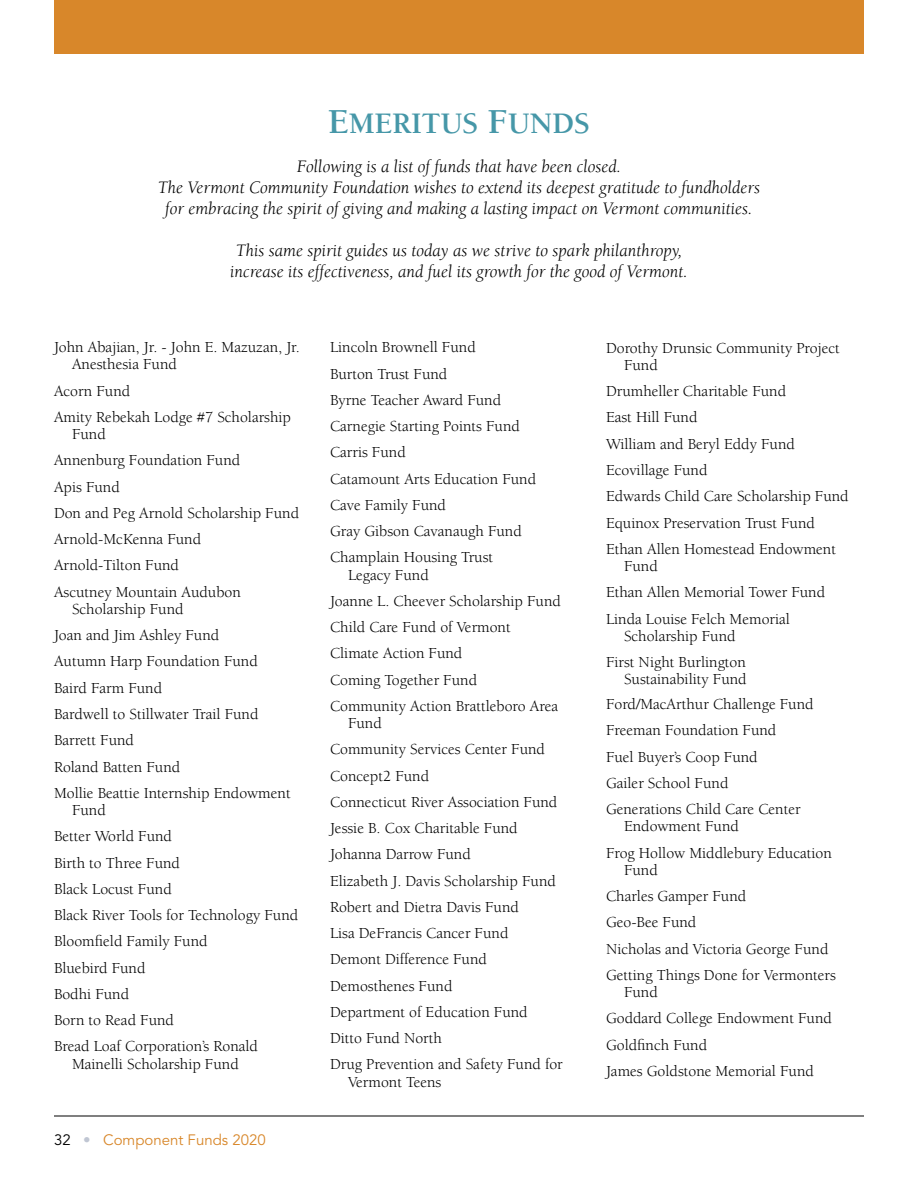
<style>
.page{position:relative;width:918px;height:1188px;background:#fff}
.page>*{position:absolute;margin:0;border:0;box-sizing:border-box;transform-origin:0 0}
.t1{font:30.6px "Berkeley Std Bold SC850";letter-spacing:-.01em;color:#4697a8}
.t2{font:italic 18px/21px "Berkeley Std";color:#000;text-align:center}
.t3{font:15.75px/26.2px "Berkeley Std";color:#000}
.t4{font:15px "Avenir LT Std";color:#d8872a}
.s1{font-size:36px}
.s2{color:#000}
.s3{color:#c0c6d3}
</style>
<div class="page">
<hr style="left:54px;top:1116px;width:810px;height:1px;background:#000">
<div style="left:54px;top:0;width:810px;height:54px;background:#d8872a"></div>
<h1 class="t1" style="left:328px;top:107px;width:264px"><span class="s1">E</span>MERITUS <span class="s1">F</span>UNDS</h1>
<p class="t2" style="left:158px;top:157px;width:604px">Following is a list of funds that have been closed.<br>The Vermont Community Foundation wishes to extend its deepest gratitude to fundholders for embracing the spirit of giving and making a lasting impact on Vermont communities.</p>
<p class="t2" style="left:230px;top:241px;width:459px">This same spirit guides us today as we strive to spark philanthropy, increase its effectiveness, and fuel its growth for the good of Vermont.</p>
<p class="t3" style="left:72px;top:339px;width:229px;line-height:17.2px;text-indent:-18px">John Abajian, Jr. - John E. Mazuzan, Jr.<br>Anesthesia Fund</p>
<p class="t3" style="left:54px;top:378px;width:239px">Acorn Fund<br>Amity Rebekah Lodge #7 Scholarship</p>
<p class="t3" style="left:54px;top:421px;width:247px;text-indent:18px">Fund<br>Annenburg Foundation Fund<br>Apis Fund<br>Don and Peg Arnold Scholarship Fund<br>Arnold-McKenna Fund<br>Arnold-Tilton Fund<br>Ascutney Mountain Audubon</p>
<p class="t3" style="left:54px;top:596px;width:238px;text-indent:18px">Scholarship Fund<br>Joan and Jim Ashley Fund<br>Autumn Harp Foundation Fund<br>Baird Farm Fund<br>Bardwell to Stillwater Trail Fund<br>Barrett Fund<br>Roland Batten Fund<br>Mollie Beattie Internship Endowment</p>
<p class="t3" style="left:54px;top:797px;width:246px;text-indent:18px">Fund<br>Better World Fund<br>Birth to Three Fund<br>Black Locust Fund<br>Black River Tools for Technology Fund<br>Bloomfield Family Fund<br>Bluebird Fund<br>Bodhi Fund<br>Born to Read Fund<br>Bread Loaf Corporation’s Ronald</p>
<p class="t3" style="left:72px;top:1051px;width:168px">Mainelli Scholarship Fund</p>
<p class="t4" style="left:54px;top:1132px;width:213px"><span class="s2">32</span> <span class="s3">•</span> Component Funds 2020</p>
<p class="t3" style="left:330px;top:335px;width:208px">Lincoln Brownell Fund<br>Burton Trust Fund<br>Byrne Teacher Award Fund<br>Carnegie Starting Points Fund<br>Carris Fund<br>Catamount Arts Education Fund<br>Cave Family Fund<br>Gray Gibson Cavanaugh Fund<br>Champlain Housing Trust</p>
<p class="t3" style="left:330px;top:562px;width:232px;text-indent:18px">Legacy Fund<br>Joanne L. Cheever Scholarship Fund<br>Child Care Fund of Vermont<br>Climate Action Fund<br>Coming Together Fund<br>Community Action Brattleboro Area</p>
<p class="t3" style="left:330px;top:710px;width:234px;text-indent:18px">Fund<br>Community Services Center Fund<br>Concept2 Fund<br>Connecticut River Association Fund<br>Jessie B. Cox Charitable Fund<br>Johanna Darrow Fund<br>Elizabeth J. Davis Scholarship Fund<br>Robert and Dietra Davis Fund<br>Lisa DeFrancis Cancer Fund<br>Demont Difference Fund<br>Demosthenes Fund<br>Department of Education Fund<br>Ditto Fund North<br>Drug Prevention and Safety Fund for</p>
<p class="t3" style="left:348px;top:1069px;width:95px">Vermont Teens</p>
<p class="t3" style="left:624px;top:339px;width:217px;line-height:17.2px;text-indent:-18px">Dorothy Drunsic Community Project<br>Fund</p>
<p class="t3" style="left:606px;top:378px;width:244px">Drumheller Charitable Fund<br>East Hill Fund<br>William and Beryl Eddy Fund<br>Ecovillage Fund<br>Edwards Child Care Scholarship Fund<br>Equinox Preservation Trust Fund<br>Ethan Allen Homestead Endowment</p>
<p class="t3" style="left:606px;top:553px;width:221px;text-indent:18px">Fund<br>Ethan Allen Memorial Tower Fund<br>Linda Louise Felch Memorial</p>
<p class="t3" style="left:606px;top:623px;width:141px;text-align:center">Scholarship Fund<br>First Night Burlington</p>
<p class="t3" style="left:606px;top:667px;width:209px;line-height:24.8px;text-indent:18px">Sustainability Fund<br>Ford/MacArthur Challenge Fund</p>
<p class="t3" style="left:606px;top:717px;width:196px">Freeman Foundation Fund<br>Fuel Buyer’s Coop Fund<br>Gailer School Fund<br>Generations Child Care Center</p>
<p class="t3" style="left:606px;top:813px;width:227px;text-indent:18px">Endowment Fund<br>Frog Hollow Middlebury Education</p>
<p class="t3" style="left:606px;top:857px;width:231px;text-indent:18px">Fund<br>Charles Gamper Fund<br>Geo-Bee Fund<br>Nicholas and Victoria George Fund<br>Getting Things Done for Vermonters</p>
<p class="t3" style="left:606px;top:979px;width:227px;text-indent:18px">Fund<br>Goddard College Endowment Fund<br>Goldfinch Fund<br>James Goldstone Memorial Fund</p>
</div>
